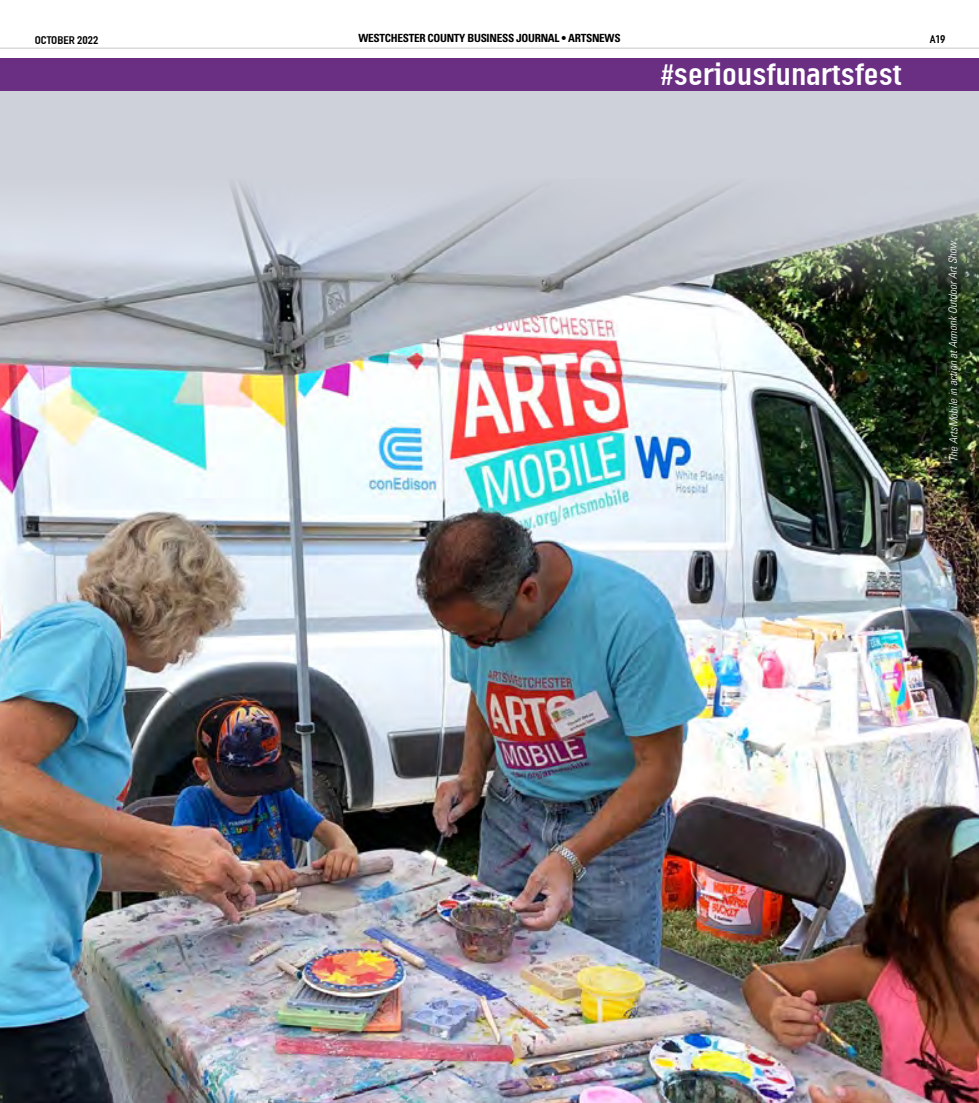
<style>
.page{position:relative;width:979px;height:1103px;background:#fff}
.page>*{position:absolute;margin:0;border:0;box-sizing:border-box;transform-origin:0 0}
.t1{font:30px "Ordinar Com";letter-spacing:.01em;color:#fff}
.t2{font:11.25px "Univers Com 47 Light Cond Obl";color:#fff}
.t3{font:700 condensed 11.25px "Univers LT Pro";letter-spacing:-.025em;color:#000}
.t4{font:11.25px "Ordinar Com";letter-spacing:-.015em;color:#000}
</style>
<div class="page">
<hr style="left:0;top:48px;width:979px;height:1px;background:#a7a9ac">
<div style="left:0;top:91px;width:979px;height:1011px;background:#ced1d9"></div>
<img style="left:0;top:187px;width:979px;height:915px">
<div style="left:0;top:58px;width:979px;height:33px;background:#6a2e83"></div>
<p class="t4" style="left:35px;top:33px;width:65px">OCTOBER 2022</p>
<p class="t3" style="left:358px;top:31px;width:264px">WESTCHESTER COUNTY BUSINESS JOURNAL • ARTSNEWS</p>
<p class="t4" style="left:930px;top:31px;width:17px">A19</p>
<h1 class="t1" style="left:661px;top:55px;width:242px">#seriousfunartsfest</h1>
<p class="t2" style="left:946px;top:462px;width:223px;rotate:-90deg">The ArtsMobile in action at Armonk Outdoor Art Show</p>
</div>
